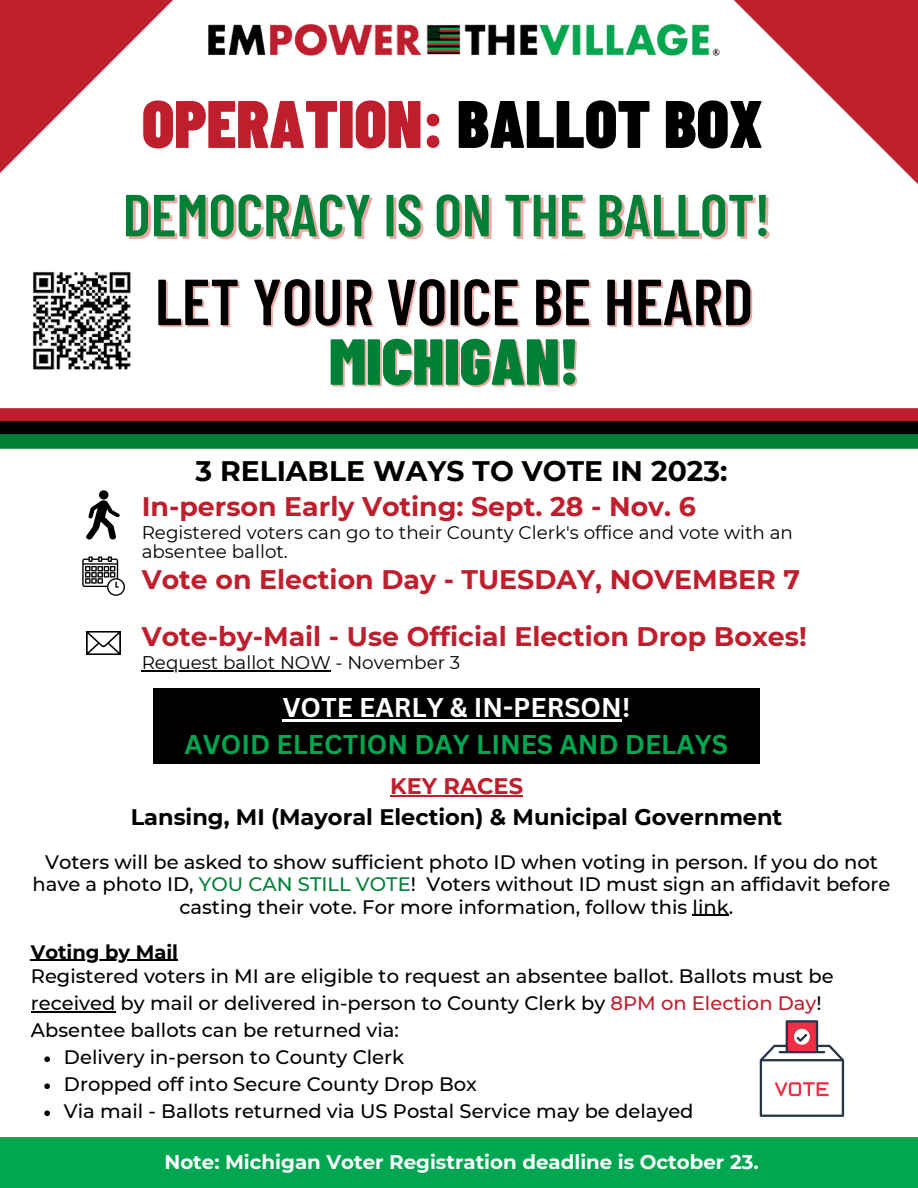
<style>
.page{position:relative;width:918px;height:1188px;background:#fff}
.page>*{position:absolute;margin:0;border:0;box-sizing:border-box;transform-origin:0 0}
.t1{font:900 67.05px "Barlow Condensed";color:#bf1e2d}
.t2{font:600 64.95px "Barlow Condensed";color:#000}
.t3{font:900 64.95px "Barlow Condensed";color:#008037}
.t4{font:600 59.25px "Barlow Condensed";color:#008037}
.t5{font:700 28.2px "Montserrat";color:#000}
.t6{font:700 26.85px "Montserrat";color:#bf1e2d}
.t7{font:700 26.4px "Canva Sans";color:#01a650}
.t8{font:700 26.4px "Canva Sans";color:#fff}
.t9{font:700 22.5px "Montserrat";color:#000}
.t10{font:700 22.5px "Montserrat";color:#bf1e2d}
.t11{font:700 19.8px "Montserrat";color:#fff}
.t12{font:500 19.5px/22.5px "Montserrat";color:#000;text-align:center}
.t13{font:700 19.5px "Montserrat";color:#000}
.t14{font:18.3px/19px "Montserrat";color:#000}
.s1{color:#000}
.s2{color:#008037}
.s3{color:#bf1e2d}
</style>
<div class="page">
<div style="left:0;top:1137px;width:918px;height:51px;background:#01a650"></div>
<svg style="left:44px;top:1056px;width:6px;height:6px"></svg>
<svg style="left:44px;top:1083px;width:6px;height:6px"></svg>
<svg style="left:44px;top:1110px;width:6px;height:6px"></svg>
<hr style="left:693px;top:915px;width:36px;height:1px;background:#000">
<hr style="left:31px;top:960px;width:147px;height:1px;background:#000">
<hr style="left:31px;top:1011px;width:84px;height:2px;background:#000">
<img style="left:86px;top:631px;width:35px;height:24px">
<svg style="left:82px;top:556px;width:43px;height:40px"></svg>
<svg style="left:99px;top:490px;width:10px;height:10px"></svg>
<svg style="left:86px;top:500px;width:34px;height:40px"></svg>
<div style="left:0;top:408px;width:918px;height:15px;background:#bf1e2d"></div>
<div style="left:0;top:421px;width:918px;height:15px;background:#000"></div>
<div style="left:0;top:434px;width:918px;height:15px;background:#008037"></div>
<img style="left:208px;top:23px;width:512px;height:33px">
<svg style="left:760px;top:1020px;width:84px;height:97px"></svg>
<hr style="left:142px;top:670px;width:189px;height:2px;background:#000">
<svg style="left:0;top:0;width:173px;height:173px"></svg>
<svg style="left:734px;top:0;width:184px;height:184px"></svg>
<div style="left:153px;top:688px;width:607px;height:76px;background:#000"></div>
<hr style="left:283px;top:719px;width:339px;height:3px;background:#fff">
<img style="left:33px;top:272px;width:98px;height:98px">
<hr style="left:390px;top:796px;width:133px;height:1px;background:#bf1e2d">
<p class="t1" style="left:142px;top:81px;width:622px">OPERATION: <span class="s1">BALLOT BOX</span></p>
<p class="t4" style="left:123px;top:177px;width:649px">DEMOCRACY IS ON THE BALLOT!</p>
<p class="t2" style="left:155px;top:260px;width:600px">LET YOUR VOICE BE HEARD</p>
<p class="t3" style="left:329px;top:320px;width:251px">MICHIGAN!</p>
<p class="t5" style="left:195px;top:454px;width:534px">3 RELIABLE WAYS TO VOTE IN 2023:</p>
<p class="t6" style="left:142px;top:490px;width:556px">In-person Early Voting: Sept. 28 - Nov. 6</p>
<p class="t14" style="left:142px;top:523px;width:653px">Registered voters can go to their County Clerk's office and vote with an absentee ballot.</p>
<p class="t6" style="left:142px;top:563px;width:660px">Vote on Election Day - TUESDAY, NOVEMBER 7</p>
<p class="t6" style="left:142px;top:620px;width:667px">Vote-by-Mail - Use Official Election Drop Boxes!</p>
<p class="t14" style="left:142px;top:653px;width:320px">Request ballot NOW - November 3</p>
<p class="t8" style="left:283px;top:689px;width:349px">VOTE EARLY &amp; IN-PERSON!</p>
<p class="t7" style="left:185px;top:725px;width:545px">AVOID ELECTION DAY LINES AND DELAYS</p>
<p class="t10" style="left:390px;top:773px;width:134px">KEY RACES</p>
<p class="t9" style="left:131px;top:803px;width:653px">Lansing, MI (Mayoral Election) &amp; Municipal Government</p>
<p class="t12" style="left:33px;top:850px;width:859px">Voters will be asked to show sufficient photo ID when voting in person. If you do not have a photo ID, <span class="s2">YOU CAN STILL VOTE</span>! Voters without ID must sign an affidavit before casting their vote. For more information, follow this link.</p>
<p class="t13" style="left:31px;top:940px;width:149px">Voting by Mail</p>
<p class="t12" style="left:31px;top:963px;width:805px;line-height:27px;text-align:left">Registered voters in MI are eligible to request an absentee ballot. Ballots must be received by mail or delivered in-person to County Clerk by <span class="s3">8PM on Election Day</span>!</p>
<p class="t12" style="left:31px;top:1019px;width:370px">Absentee ballots can be returned via:</p>
<p class="t12" style="left:64px;top:1046px;width:342px">Delivery in-person to County Clerk</p>
<p class="t12" style="left:64px;top:1073px;width:414px">Dropped off into Secure County Drop Box</p>
<p class="t12" style="left:64px;top:1100px;width:631px">Via mail - Ballots returned via US Postal Service may be delayed</p>
<p class="t11" style="left:164px;top:1150px;width:596px">Note: Michigan Voter Registration deadline is October 23.</p>
</div>
